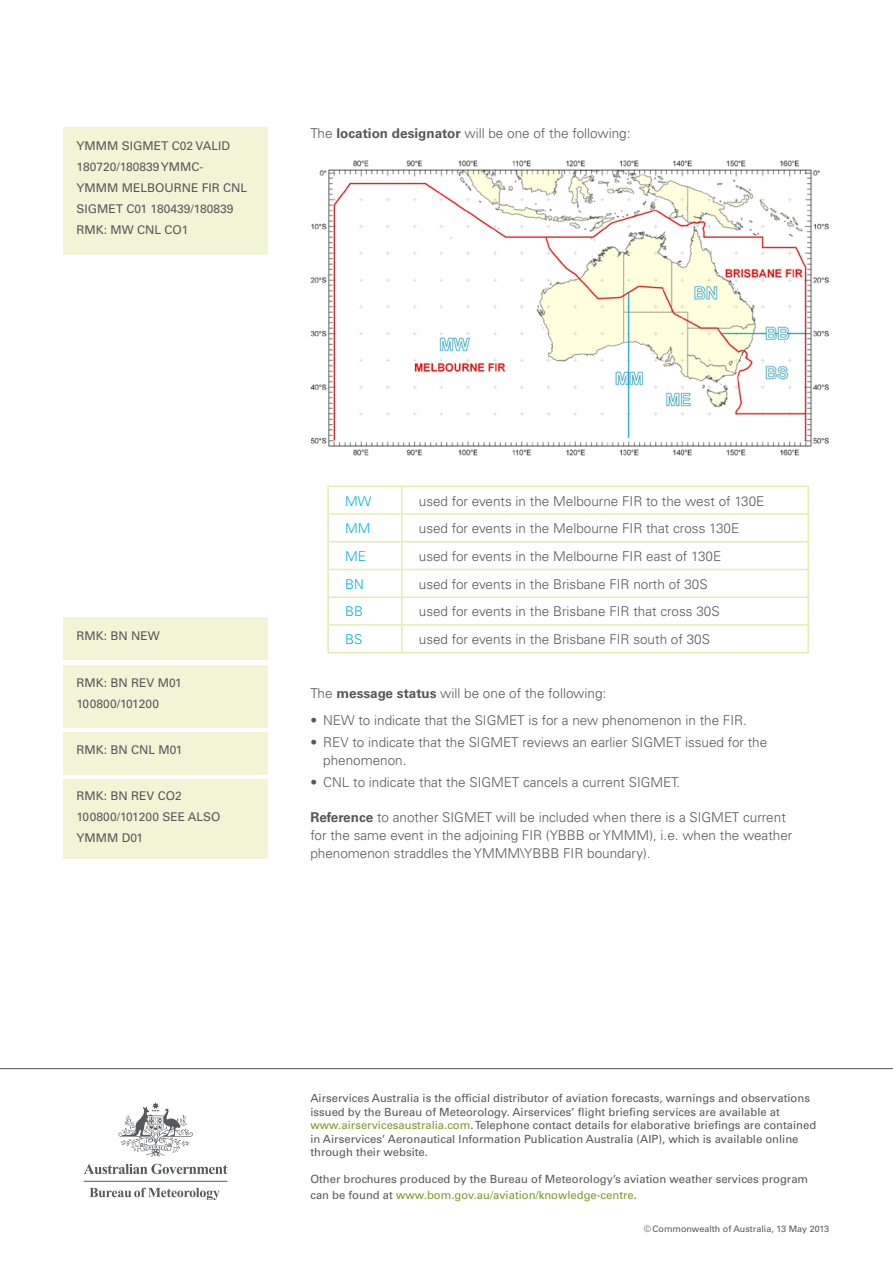
<style>
.page{position:relative;width:893px;height:1263px;background:#fff}
.page>*{position:absolute;margin:0;border:0;box-sizing:border-box;transform-origin:0 0}
.Paragraph_Text{font:300 13.5px/18px "Univers";color:#57585a}
.main_text{font:300 13.5px "Univers";color:#57585a}
.indent{font:300 13.5px/18px "Univers";color:#57585a}
.main_text-2{font:300 13.5px "Univers";color:#00b4e0}
.main_text_no_space{font:500 12px/21px "Univers CE";color:#57585a}
.t1{font:500 11.25px/13.5px "Univers CE";color:#57585a}
.t2{font:500 9px "Univers CE";color:#57585a}
.s1{font-family:"Univers CE";font-weight:700}
.s2{font-weight:700}
.s3{color:#799a27}
</style>
<div class="page">
<hr style="left:0;top:1068px;width:893px;height:1px;background:#57585a">
<svg style="left:118px;top:1102px;width:75px;height:55px"></svg>
<hr style="left:84px;top:1181px;width:143px;height:1px;background:#57585a">
<svg style="left:89px;top:1188px;width:131px;height:12px"></svg>
<svg style="left:84px;top:1164px;width:143px;height:10px"></svg>
<hr style="left:327px;top:486px;width:75px;height:1px;background:#e4ecae">
<hr style="left:327px;top:487px;width:2px;height:26px;background:#e4ecae">
<hr style="left:402px;top:486px;width:407px;height:1px;background:#e4ecae">
<hr style="left:401px;top:487px;width:2px;height:26px;background:#e4ecae">
<hr style="left:807px;top:487px;width:2px;height:26px;background:#e4ecae">
<hr style="left:327px;top:513px;width:75px;height:2px;background:#e4ecae">
<hr style="left:327px;top:515px;width:2px;height:26px;background:#e4ecae">
<hr style="left:402px;top:513px;width:407px;height:2px;background:#e4ecae">
<hr style="left:401px;top:515px;width:2px;height:26px;background:#e4ecae">
<hr style="left:807px;top:515px;width:2px;height:26px;background:#e4ecae">
<hr style="left:327px;top:541px;width:75px;height:1px;background:#e4ecae">
<hr style="left:327px;top:542px;width:2px;height:27px;background:#e4ecae">
<hr style="left:402px;top:541px;width:407px;height:1px;background:#e4ecae">
<hr style="left:401px;top:542px;width:2px;height:27px;background:#e4ecae">
<hr style="left:807px;top:542px;width:2px;height:27px;background:#e4ecae">
<hr style="left:327px;top:569px;width:75px;height:1px;background:#e4ecae">
<hr style="left:327px;top:570px;width:2px;height:26px;background:#e4ecae">
<hr style="left:402px;top:569px;width:407px;height:1px;background:#e4ecae">
<hr style="left:401px;top:570px;width:2px;height:26px;background:#e4ecae">
<hr style="left:807px;top:570px;width:2px;height:26px;background:#e4ecae">
<hr style="left:327px;top:596px;width:75px;height:2px;background:#e4ecae">
<hr style="left:327px;top:598px;width:2px;height:26px;background:#e4ecae">
<hr style="left:402px;top:596px;width:407px;height:2px;background:#e4ecae">
<hr style="left:401px;top:598px;width:2px;height:26px;background:#e4ecae">
<hr style="left:807px;top:598px;width:2px;height:26px;background:#e4ecae">
<hr style="left:327px;top:624px;width:75px;height:2px;background:#e4ecae">
<hr style="left:327px;top:626px;width:2px;height:26px;background:#e4ecae">
<hr style="left:402px;top:624px;width:407px;height:2px;background:#e4ecae">
<hr style="left:401px;top:626px;width:2px;height:26px;background:#e4ecae">
<hr style="left:807px;top:626px;width:2px;height:26px;background:#e4ecae">
<hr style="left:327px;top:652px;width:75px;height:1px;background:#e4ecae">
<hr style="left:402px;top:652px;width:407px;height:1px;background:#e4ecae">
<img style="left:310px;top:160px;width:519px;height:296px">
<div style="left:64px;top:128px;width:204px;height:127px;background:#f1f5d5"></div>
<div style="left:64px;top:618px;width:204px;height:42px;background:#f1f5d5"></div>
<div style="left:64px;top:665px;width:204px;height:62px;background:#f1f5d5"></div>
<div style="left:64px;top:732px;width:204px;height:42px;background:#f1f5d5"></div>
<div style="left:64px;top:778px;width:204px;height:80px;background:#f1f5d5"></div>
<p class="main_text_no_space" style="left:77px;top:135px;width:155px">YMMM SIGMET C02 VALID<br>180720/180839 YMMC-</p>
<p class="main_text_no_space" style="left:77px;top:177px;width:172px">YMMM MELBOURNE FIR CNL<br>SIGMET C01 180439/180839</p>
<p class="main_text_no_space" style="left:77px;top:219px;width:114px">RMK: MW CNL CO1</p>
<p class="Paragraph_Text" style="left:310px;top:124px;width:322px">The <span class="s1">location designator</span> will be one of the following:</p>
<p class="main_text_no_space" style="left:77px;top:625px;width:85px">RMK: BN NEW</p>
<p class="main_text_no_space" style="left:77px;top:672px;width:107px">RMK: BN REV M01<br>100800/101200</p>
<p class="main_text_no_space" style="left:76px;top:740px;width:108px">RMK: BN CNL M01</p>
<p class="main_text_no_space" style="left:77px;top:786px;width:146px">RMK: BN REV CO2<br>100800/101200 SEE ALSO<br>YMMM D01</p>
<p class="main_text-2" style="left:345px;top:493px;width:28px">MW</p>
<p class="main_text" style="left:419px;top:493px;width:347px">used for events in the Melbourne FIR to the west of 130E</p>
<p class="main_text-2" style="left:345px;top:520px;width:27px">MM</p>
<p class="main_text" style="left:419px;top:520px;width:322px">used for events in the Melbourne FIR that cross 130E</p>
<p class="main_text-2" style="left:345px;top:548px;width:22px">ME</p>
<p class="main_text" style="left:419px;top:548px;width:304px">used for events in the Melbourne FIR east of 130E</p>
<p class="main_text-2" style="left:345px;top:576px;width:20px">BN</p>
<p class="main_text" style="left:419px;top:576px;width:290px">used for events in the Brisbane FIR north of 30S</p>
<p class="main_text-2" style="left:345px;top:603px;width:20px">BB</p>
<p class="main_text" style="left:419px;top:603px;width:302px">used for events in the Brisbane FIR that cross 30S</p>
<p class="main_text-2" style="left:345px;top:631px;width:19px">BS</p>
<p class="main_text" style="left:419px;top:631px;width:293px">used for events in the Brisbane FIR south of 30S</p>
<p class="Paragraph_Text" style="left:310px;top:685px;width:297px">The <span class="s1">message status</span> will be one of the following:</p>
<p class="indent" style="left:310px;top:711px;width:438px">• NEW to indicate that the SIGMET is for a new phenomenon in the FIR.</p>
<p class="indent" style="left:323px;top:733px;width:446px;text-indent:-13px">• REV to indicate that the SIGMET reviews an earlier SIGMET issued for the phenomenon.</p>
<p class="indent" style="left:310px;top:774px;width:371px">• CNL to indicate that the SIGMET cancels a current SIGMET.</p>
<p class="Paragraph_Text" style="left:310px;top:809px;width:483px"><span class="s2">Reference</span> to another SIGMET will be included when there is a SIGMET current for the same event in the adjoining FIR (YBBB or YMMM), i.e. when the weather phenomenon straddles the YMMM\YBBB FIR boundary).</p>
<p class="t1" style="left:310px;top:1092px;width:507px">Airservices Australia is the official distributor of aviation forecasts, warnings and observations issued by the Bureau of Meteorology. Airservices’ flight briefing services are available at <span class="s3">www.airservicesaustralia.com</span>. Telephone contact details for elaborative briefings are contained in Airservices’ Aeronautical Information Publication Australia (AIP), which is available online through their website.</p>
<p class="t1" style="left:310px;top:1170px;width:499px;line-height:16.5px">Other brochures produced by the Bureau of Meteorology’s aviation weather services program can be found at <span class="s3">www.bom.gov.au/aviation/knowledge-centre</span>.</p>
<p class="t2" style="left:644px;top:1223px;width:187px">© Commonwealth of Australia, 13 May 2013</p>
</div>
